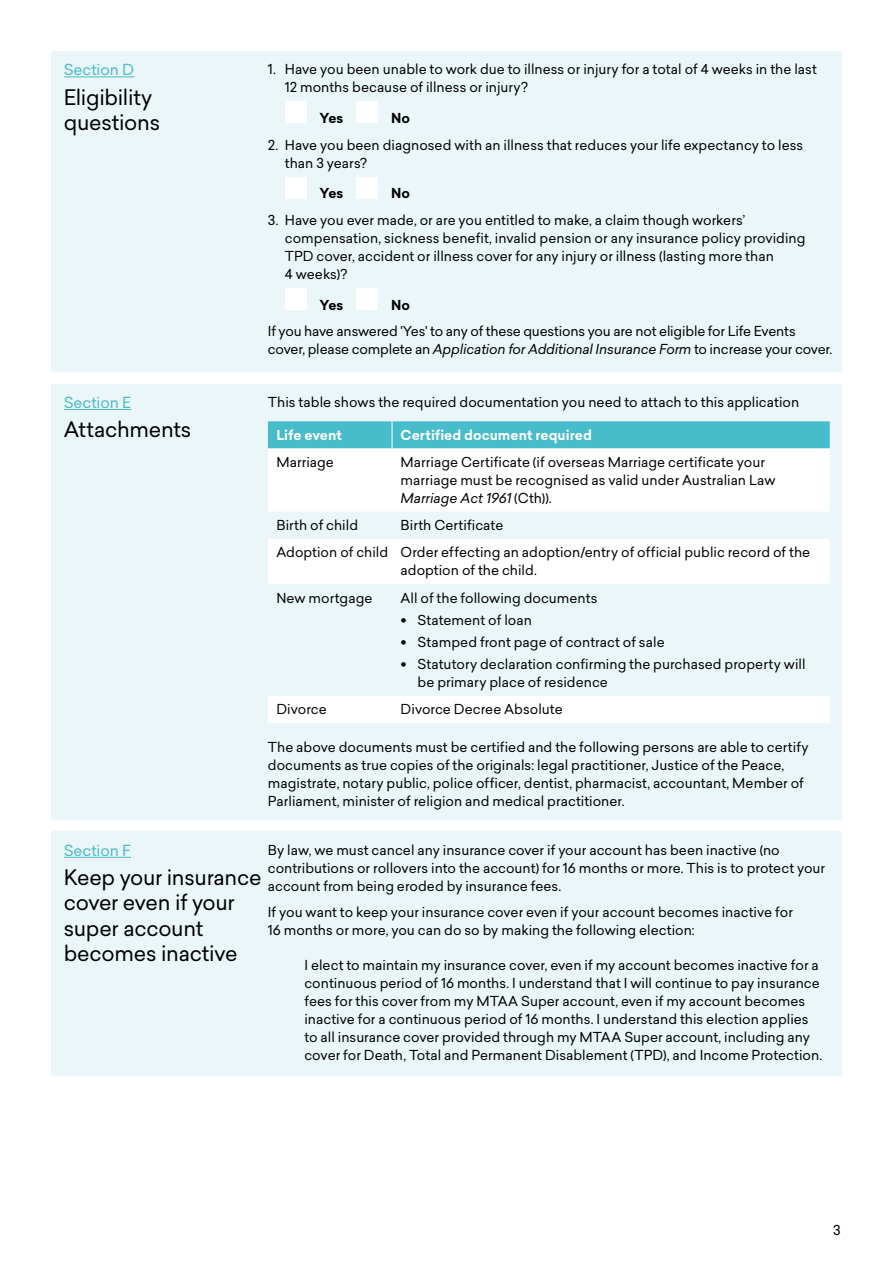
<style>
.page{position:relative;width:893px;height:1263px;background:#fff}
.page>*{position:absolute;margin:0;border:0;box-sizing:border-box;transform-origin:0 0}
.t1{font:21px/25.2px "Sailec";letter-spacing:-.015em;color:#000}
.t2{font:15px "Sailec";color:#47bcca}
._5__Body_copy{font:13.5px/18px "Sailec";color:#000}
.t3{font:700 13.5px "Sailec";letter-spacing:.005em;color:#fff}
.t4{font:700 13.5px "Sailec";letter-spacing:.01em;color:#000}
.X__Contents_indent{font:13.5px "Sailec";color:#000}
.s1{font-style:italic}
.s2{font-weight:700;font-size:18px}
</style>
<div class="page">
<div style="left:51px;top:51px;width:219px;height:321px;background:#ebf6f8"></div>
<hr style="left:64px;top:76px;width:70px;height:1px;background:#47bcca">
<div style="left:268px;top:51px;width:574px;height:321px;background:#ebf6f8"></div>
<div style="left:285px;top:102px;width:21px;height:21px;background:#fff"></div>
<div style="left:357px;top:102px;width:21px;height:21px;background:#fff"></div>
<div style="left:285px;top:177px;width:21px;height:21px;background:#fff"></div>
<div style="left:357px;top:177px;width:21px;height:21px;background:#fff"></div>
<div style="left:285px;top:288px;width:21px;height:22px;background:#fff"></div>
<div style="left:357px;top:288px;width:21px;height:22px;background:#fff"></div>
<div style="left:51px;top:384px;width:219px;height:435px;background:#ebf6f8"></div>
<hr style="left:64px;top:409px;width:67px;height:1px;background:#47bcca">
<div style="left:268px;top:384px;width:574px;height:435px;background:#ebf6f8"></div>
<svg style="left:268px;top:448px;width:562px;height:275px"></svg>
<div style="left:268px;top:421px;width:562px;height:27px;background:#47bcca"></div>
<div style="left:51px;top:832px;width:219px;height:244px;background:#ebf6f8"></div>
<hr style="left:64px;top:857px;width:67px;height:1px;background:#47bcca">
<div style="left:268px;top:832px;width:574px;height:244px;background:#ebf6f8"></div>
<p class="t2" style="left:64px;top:59px;width:72px">Section D</p>
<p class="t1" style="left:64px;top:84px;width:98px">Eligibility questions</p>
<p class="t2" style="left:64px;top:392px;width:69px">Section E</p>
<p class="t1" style="left:64px;top:417px;width:129px">Attachments</p>
<p class="_5__Body_copy" style="left:285px;top:60px;width:533px;text-indent:-17px">1. Have you been unable to work due to illness or injury for a total of 4 weeks in the last<br>12 months because of illness or injury?</p>
<p class="t4" style="left:319px;top:108px;width:25px">Yes</p>
<p class="t4" style="left:391px;top:108px;width:21px">No</p>
<p class="_5__Body_copy" style="left:285px;top:135px;width:520px;text-indent:-17px">2. Have you been diagnosed with an illness that reduces your life expectancy to less than 3 years?</p>
<p class="t4" style="left:319px;top:184px;width:25px">Yes</p>
<p class="t4" style="left:391px;top:184px;width:21px">No</p>
<p class="_5__Body_copy" style="left:285px;top:211px;width:522px;text-indent:-17px">3. Have you ever made, or are you entitled to make, a claim though workers’ compensation, sickness benefit, invalid pension or any insurance policy providing TPD cover, accident or illness cover for any injury or illness (lasting more than<br>4 weeks)?</p>
<p class="t4" style="left:319px;top:295px;width:25px">Yes</p>
<p class="t4" style="left:391px;top:295px;width:21px">No</p>
<p class="_5__Body_copy" style="left:268px;top:322px;width:566px">If you have answered 'Yes' to any of these questions you are not eligible for Life Events cover, please complete an <span class="s1">Application for Additional Insurance Form</span> to increase your cover.</p>
<p class="_5__Body_copy" style="left:268px;top:393px;width:533px">This table shows the required documentation you need to attach to this application</p>
<p class="t3" style="left:276px;top:425px;width:67px">Life event</p>
<p class="t3" style="left:401px;top:425px;width:193px">Certified document required</p>
<p class="_5__Body_copy" style="left:276px;top:453px;width:59px">Marriage</p>
<p class="_5__Body_copy" style="left:401px;top:453px;width:376px">Marriage Certificate (if overseas Marriage certificate your marriage must be recognised as valid under Australian Law<br><span class="s1">Marriage Act 1961</span> (Cth)).</p>
<p class="_5__Body_copy" style="left:276px;top:516px;width:83px">Birth of child</p>
<p class="_5__Body_copy" style="left:401px;top:516px;width:104px">Birth Certificate</p>
<p class="_5__Body_copy" style="left:276px;top:543px;width:113px">Adoption of child</p>
<p class="_5__Body_copy" style="left:401px;top:543px;width:411px">Order effecting an adoption/entry of official public record of the adoption of the child.</p>
<p class="_5__Body_copy" style="left:276px;top:588px;width:98px">New mortgage</p>
<p class="_5__Body_copy" style="left:401px;top:588px;width:198px">All of the following documents</p>
<p class="_5__Body_copy" style="left:401px;top:611px;width:133px"><span class="s2">•</span> Statement of loan</p>
<p class="_5__Body_copy" style="left:401px;top:633px;width:266px"><span class="s2">•</span> Stamped front page of contract of sale</p>
<p class="_5__Body_copy" style="left:418px;top:655px;width:389px;text-indent:-17px"><span class="s2">•</span> Statutory declaration confirming the purchased property will be primary place of residence</p>
<p class="_5__Body_copy" style="left:276px;top:700px;width:52px">Divorce</p>
<p class="_5__Body_copy" style="left:401px;top:700px;width:164px">Divorce Decree Absolute</p>
<p class="_5__Body_copy" style="left:268px;top:738px;width:542px">The above documents must be certified and the following persons are able to certify documents as true copies of the originals: legal practitioner, Justice of the Peace, magistrate, notary public, police officer, dentist, pharmacist, accountant, Member of Parliament, minister of religion and medical practitioner.</p>
<p class="_5__Body_copy" style="left:268px;top:840px;width:559px">By law, we must cancel any insurance cover if your account has been inactive (no contributions or rollovers into the account) for 16 months or more. This is to protect your account from being eroded by insurance fees.</p>
<p class="_5__Body_copy" style="left:268px;top:903px;width:526px">If you want to keep your insurance cover even if your account becomes inactive for<br>16 months or more, you can do so by making the following election:</p>
<p class="_5__Body_copy" style="left:304px;top:956px;width:519px">I elect to maintain my insurance cover, even if my account becomes inactive for a continuous period of 16 months. I understand that I will continue to pay insurance fees for this cover from my MTAA Super account, even if my account becomes inactive for a continuous period of 16 months. I understand this election applies to all insurance cover provided through my MTAA Super account, including any cover for Death, Total and Permanent Disablement (TPD), and Income Protection.</p>
<p class="t2" style="left:64px;top:840px;width:69px">Section F</p>
<p class="t1" style="left:64px;top:865px;width:199px">Keep your insurance cover even if your super account becomes inactive</p>
<p class="X__Contents_indent" style="left:833px;top:1221px;width:9px">3</p>
</div>
